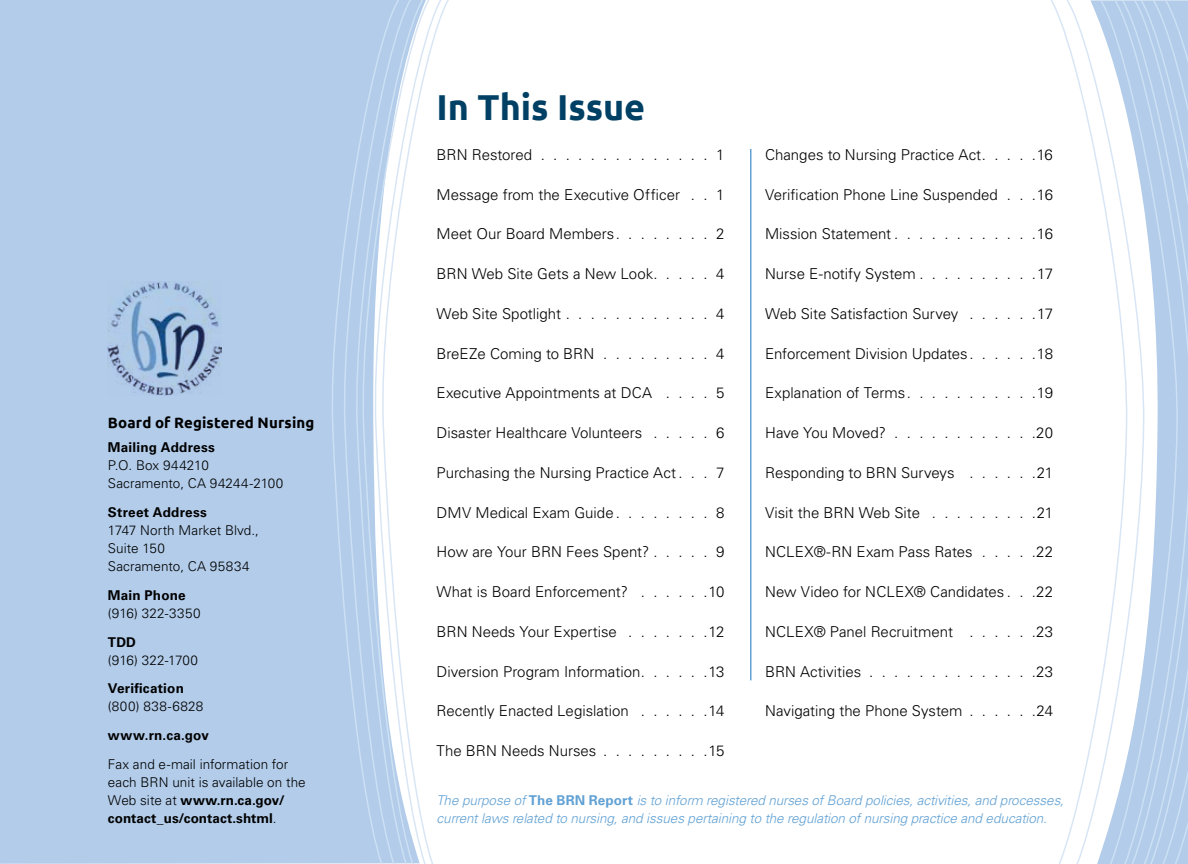
<style>
.page{position:relative;width:1188px;height:864px;background:#fff}
.page>*{position:absolute;margin:0;border:0;box-sizing:border-box;transform-origin:0 0}
.t1{font:700 36px "Ubuntu";color:#004064}
.t2{font:300 15px "Univers LT Std";color:#000}
.t3{font:700 15px "Ubuntu";letter-spacing:.01em;color:#000}
.t4{font:300 13.5px/18px "Univers LT Std";letter-spacing:.005em;color:#000}
.t5{font:italic 300 13.5px/18px "Univers LT Std";letter-spacing:-.005em;color:#61a1d4}
.t6{font:700 13.5px "Univers LT Std";letter-spacing:.015em;color:#000}
.t7{font:300 13.5px "Univers LT Std";letter-spacing:.035em;color:#000}
.s1{font-weight:700}
.s2{font-weight:700;font-style:normal}
</style>
<div class="page">
<div style="left:0;top:0;width:326px;height:864px;background:#b2ccea"></div>
<svg style="left:1050px;top:0;width:55px;height:864px"></svg>
<svg style="left:1105px;top:0;width:7px;height:864px"></svg>
<div style="left:326px;top:0;width:12px;height:864px;background:#b2ccea"></div>
<svg style="left:338px;top:0;width:31px;height:864px;background:#b4cdea"></svg>
<svg style="left:369px;top:0;width:80px;height:864px"></svg>
<svg style="left:1112px;top:0;width:76px;height:864px"></svg>
<hr style="left:750px;top:149px;width:2px;height:531px;background:#61a1d4">
<img style="left:108px;top:282px;width:114px;height:113px">
<p class="t3" style="left:108px;top:413px;width:208px">Board of Registered Nursing</p>
<p class="t6" style="left:108px;top:440px;width:109px">Mailing Address</p>
<p class="t4" style="left:108px;top:457px;width:177px">P. O. Box 944210<br>Sacramento, CA 94244-2100</p>
<p class="t6" style="left:108px;top:504px;width:100px">Street Address</p>
<p class="t4" style="left:108px;top:521px;width:152px">1747 North Market Blvd. ,<br>Suite 150<br>Sacramento, CA 95834</p>
<p class="t6" style="left:108px;top:587px;width:79px">Main Phone</p>
<p class="t4" style="left:108px;top:604px;width:94px">(916) 322-3350</p>
<p class="t6" style="left:108px;top:634px;width:30px">TDD</p>
<p class="t4" style="left:108px;top:651px;width:92px">(916) 322-1700</p>
<p class="t6" style="left:108px;top:681px;width:77px">Verification</p>
<p class="t7" style="left:108px;top:699px;width:97px">(800) 838-6828</p>
<p class="t6" style="left:108px;top:728px;width:103px">www.rn.ca.gov</p>
<p class="t4" style="left:108px;top:755px;width:199px">Fax and e-mail information for each BRN unit is available on the<br>Web site at <span class="s1">www.rn.ca.gov/ contact_us/contact.shtml</span>.</p>
<h1 class="t1" style="left:436px;top:86px;width:210px">In This Issue</h1>
<p class="t2" style="left:436px;top:145px;width:97px">BRN Restored</p>
<p class="t2" style="left:716px;top:145px;width:10px">1</p>
<p class="t2" style="left:437px;top:185px;width:245px">Message from the Executive Officer</p>
<p class="t2" style="left:716px;top:185px;width:10px">1</p>
<p class="t2" style="left:437px;top:225px;width:290px">Meet Our Board Members . . . . . . . . 2</p>
<p class="t2" style="left:437px;top:265px;width:289px">BRN Web Site Gets a New Look . . . . . 4</p>
<p class="t2" style="left:437px;top:304px;width:126px">Web Site Spotlight</p>
<p class="t2" style="left:716px;top:304px;width:10px">4</p>
<p class="t2" style="left:437px;top:344px;width:159px">BreEZe Coming to BRN</p>
<p class="t2" style="left:716px;top:344px;width:10px">4</p>
<p class="t2" style="left:437px;top:384px;width:217px">Executive Appointments at DCA</p>
<p class="t2" style="left:716px;top:384px;width:10px">5</p>
<p class="t2" style="left:437px;top:424px;width:207px">Disaster Healthcare Volunteers</p>
<p class="t2" style="left:716px;top:424px;width:10px">6</p>
<p class="t2" style="left:437px;top:463px;width:289px">Purchasing the Nursing Practice Act . . . 7</p>
<p class="t2" style="left:437px;top:503px;width:289px">DMV Medical Exam Guide . . . . . . . . 8</p>
<p class="t2" style="left:437px;top:543px;width:289px">How are Your BRN Fees Spent? . . . . . 9</p>
<p class="t2" style="left:437px;top:583px;width:193px">What is Board Enforcement?</p>
<p class="t2" style="left:708px;top:583px;width:18px">10</p>
<p class="t2" style="left:437px;top:622px;width:182px">BRN Needs Your Expertise</p>
<p class="t2" style="left:709px;top:622px;width:17px">12</p>
<p class="t2" style="left:437px;top:662px;width:289px">Diversion Program Information . . . . . 13</p>
<p class="t2" style="left:437px;top:702px;width:194px">Recently Enacted Legislation</p>
<p class="t2" style="left:708px;top:702px;width:18px">14</p>
<p class="t2" style="left:437px;top:742px;width:161px">The BRN Needs Nurses</p>
<p class="t2" style="left:708px;top:742px;width:18px">15</p>
<p class="t2" style="left:765px;top:145px;width:289px">Changes to Nursing Practice Act . . . . 16</p>
<p class="t2" style="left:765px;top:185px;width:234px">Verification Phone Line Suspended</p>
<p class="t2" style="left:1037px;top:185px;width:18px">16</p>
<p class="t2" style="left:765px;top:225px;width:289px">Mission Statement . . . . . . . . . . . 16</p>
<p class="t2" style="left:765px;top:265px;width:290px">Nurse E-notify System . . . . . . . . . 17</p>
<p class="t2" style="left:765px;top:304px;width:195px">Web Site Satisfaction Survey</p>
<p class="t2" style="left:1037px;top:304px;width:17px">17</p>
<p class="t2" style="left:765px;top:344px;width:290px">Enforcement Division Updates . . . . . 18</p>
<p class="t2" style="left:765px;top:384px;width:289px">Explanation of Terms . . . . . . . . . . 19</p>
<p class="t2" style="left:765px;top:424px;width:289px">Have You Moved? . . . . . . . . . . . . 20</p>
<p class="t2" style="left:765px;top:463px;width:191px">Responding to BRN Surveys</p>
<p class="t2" style="left:1037px;top:463px;width:18px">21</p>
<p class="t2" style="left:765px;top:503px;width:157px">Visit the BRN Web Site</p>
<p class="t2" style="left:1037px;top:503px;width:18px">21</p>
<p class="t2" style="left:765px;top:543px;width:209px">NCLEX®-RN Exam Pass Rates</p>
<p class="t2" style="left:1036px;top:543px;width:18px">22</p>
<p class="t2" style="left:765px;top:583px;width:290px">New Video for NCLEX® Candidates . . 22</p>
<p class="t2" style="left:765px;top:622px;width:190px">NCLEX® Panel Recruitment</p>
<p class="t2" style="left:1036px;top:622px;width:18px">23</p>
<p class="t2" style="left:765px;top:662px;width:98px">BRN Activities</p>
<p class="t2" style="left:1036px;top:662px;width:18px">23</p>
<p class="t2" style="left:765px;top:702px;width:199px">Navigating the Phone System</p>
<p class="t2" style="left:1037px;top:702px;width:18px">24</p>
<p class="t5" style="left:436px;top:791px;width:629px">The purpose of <span class="s2">The BRN Report</span> is to inform registered nurses of Board policies, activities, and processes, current laws related to nursing, and issues pertaining to the regulation of nursing practice and education.</p>
</div>
